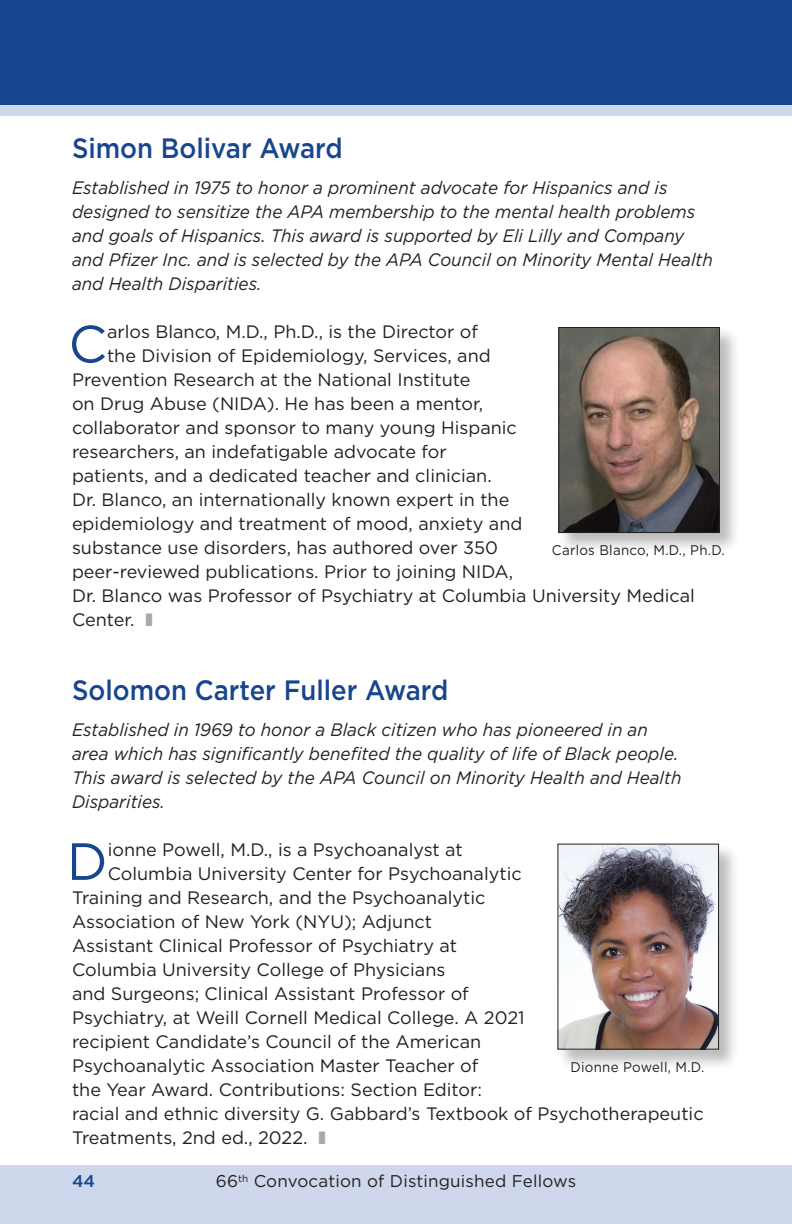
<style>
.page{position:relative;width:792px;height:1224px;background:#fff}
.page>*{position:absolute;margin:0;border:0;box-sizing:border-box;transform-origin:0 0}
._2022_Drop_Cap{font:52.2px "Gotham";color:#17468e}
._2022_Awards{font:500 28px "Gotham";color:#17468e;scale:.92 1}
._2022_Drop_Cap-2{font:18px "Gotham";color:#231f20}
._2022_Gotham_Intro{font:italic 18px/24px "Gotham";color:#231f20;scale:.95 1}
.t1{font:17px "Gotham";letter-spacing:.01em;color:#231f20}
.t2{font:500 17px "Gotham";color:#17468e}
._2022_Photo_Names{font:14px "Gotham";letter-spacing:.02em;color:#231f20;scale:.95 1}
</style>
<div class="page">
<div style="left:0;top:0;width:792px;height:115px;background:#cfd7ec"></div>
<div style="left:0;top:0;width:792px;height:105px;background:#17468e"></div>
<div style="left:0;top:1165px;width:792px;height:59px;background:#cfd7ec"></div>
<div style="left:557px;top:326px;width:184px;height:228px;background:#231f20;opacity:.3"></div>
<img style="left:560px;top:329px;width:158px;height:202px">
<div style="left:558px;top:327px;width:162px;height:206px;border:1px solid #231f20"></div>
<div style="left:556px;top:843px;width:184px;height:228px;background:#231f20;opacity:.3"></div>
<img style="left:559px;top:846px;width:158px;height:202px">
<div style="left:557px;top:844px;width:162px;height:206px;border:1px solid #231f20"></div>
<p class="_2022_Awards" style="left:72px;top:133px;width:296px">Simon Bolivar Award</p>
<p class="_2022_Gotham_Intro" style="left:72px;top:176px;width:676px">Established in 1975 to honor a prominent advocate for Hispanics and is designed to sensitize the APA membership to the mental health problems and goals of Hispanics. This award is supported by Eli Lilly and Company and Pfizer Inc. and is selected by the APA Council on Minority Mental Health and Health Disparities.</p>
<p class="_2022_Drop_Cap" style="left:68px;top:315px;width:40px">C</p>
<p class="_2022_Drop_Cap-2" style="left:107px;top:322px;width:373px">arlos Blanco, M.D., Ph.D., is the Director of</p>
<p class="_2022_Drop_Cap-2" style="left:107px;top:346px;width:385px">the Division of Epidemiology, Services, and</p>
<p class="_2022_Drop_Cap-2" style="left:72px;top:370px;width:400px">Prevention Research at the National Institute</p>
<p class="_2022_Drop_Cap-2" style="left:72px;top:394px;width:413px">on Drug Abuse (NIDA). He has been a mentor,</p>
<p class="_2022_Drop_Cap-2" style="left:72px;top:418px;width:446px">collaborator and sponsor to many young Hispanic</p>
<p class="_2022_Drop_Cap-2" style="left:72px;top:442px;width:376px">researchers, an indefatigable advocate for</p>
<p class="_2022_Drop_Cap-2" style="left:72px;top:466px;width:421px">patients, and a dedicated teacher and clinician.</p>
<p class="_2022_Drop_Cap-2" style="left:72px;top:490px;width:439px">Dr. Blanco, an internationally known expert in the</p>
<p class="_2022_Drop_Cap-2" style="left:72px;top:514px;width:452px">epidemiology and treatment of mood, anxiety and</p>
<p class="_2022_Drop_Cap-2" style="left:72px;top:538px;width:428px">substance use disorders, has authored over 350</p>
<p class="_2022_Drop_Cap-2" style="left:72px;top:562px;width:443px">peer-reviewed publications. Prior to joining NIDA,</p>
<p class="_2022_Drop_Cap-2" style="left:72px;top:586px;width:624px">Dr. Blanco was Professor of Psychiatry at Columbia University Medical</p>
<p class="_2022_Drop_Cap-2" style="left:72px;top:610px;width:64px">Center.</p>
<p class="_2022_Photo_Names" style="left:552px;top:543px;width:183px">Carlos Blanco, M.D., Ph.D.</p>
<p class="_2022_Awards" style="left:72px;top:674px;width:411px">Solomon Carter Fuller Award</p>
<p class="_2022_Gotham_Intro" style="left:72px;top:717px;width:643px">Established in 1969 to honor a Black citizen who has pioneered in an area which has significantly benefited the quality of life of Black people.<br>This award is selected by the APA Council on Minority Health and Health Disparities.</p>
<p class="_2022_Drop_Cap" style="left:67px;top:833px;width:42px">D</p>
<p class="_2022_Drop_Cap-2" style="left:108px;top:840px;width:357px">ionne Powell, M.D., is a Psychoanalyst at</p>
<p class="_2022_Drop_Cap-2" style="left:108px;top:864px;width:415px">Columbia University Center for Psychoanalytic</p>
<p class="_2022_Drop_Cap-2" style="left:72px;top:888px;width:415px">Training and Research, and the Psychoanalytic</p>
<p class="_2022_Drop_Cap-2" style="left:72px;top:912px;width:362px">Association of New York (NYU); Adjunct</p>
<p class="_2022_Drop_Cap-2" style="left:72px;top:936px;width:387px">Assistant Clinical Professor of Psychiatry at</p>
<p class="_2022_Drop_Cap-2" style="left:72px;top:960px;width:375px">Columbia University College of Physicians</p>
<p class="_2022_Drop_Cap-2" style="left:72px;top:984px;width:398px">and Surgeons; Clinical Assistant Professor of</p>
<p class="_2022_Drop_Cap-2" style="left:72px;top:1008px;width:454px">Psychiatry, at Weill Cornell Medical College. A 2021</p>
<p class="_2022_Drop_Cap-2" style="left:72px;top:1032px;width:411px">recipient Candidate’s Council of the American</p>
<p class="_2022_Drop_Cap-2" style="left:72px;top:1056px;width:408px">Psychoanalytic Association Master Teacher of</p>
<p class="_2022_Drop_Cap-2" style="left:72px;top:1080px;width:412px">the Year Award. Contributions: Section Editor:</p>
<p class="_2022_Drop_Cap-2" style="left:72px;top:1104px;width:633px">racial and ethnic diversity G. Gabbard’s Textbook of Psychotherapeutic</p>
<p class="_2022_Drop_Cap-2" style="left:72px;top:1128px;width:237px">Treatments, 2nd ed., 2022.</p>
<p class="_2022_Photo_Names" style="left:571px;top:1059px;width:142px">Dionne Powell, M.D.</p>
<p class="t2" style="left:72px;top:1172px;width:25px">44</p>
<p class="t1" style="left:216px;top:1172px;width:362px">66<sup>th</sup> Convocation of Distinguished Fellows</p>
</div>
